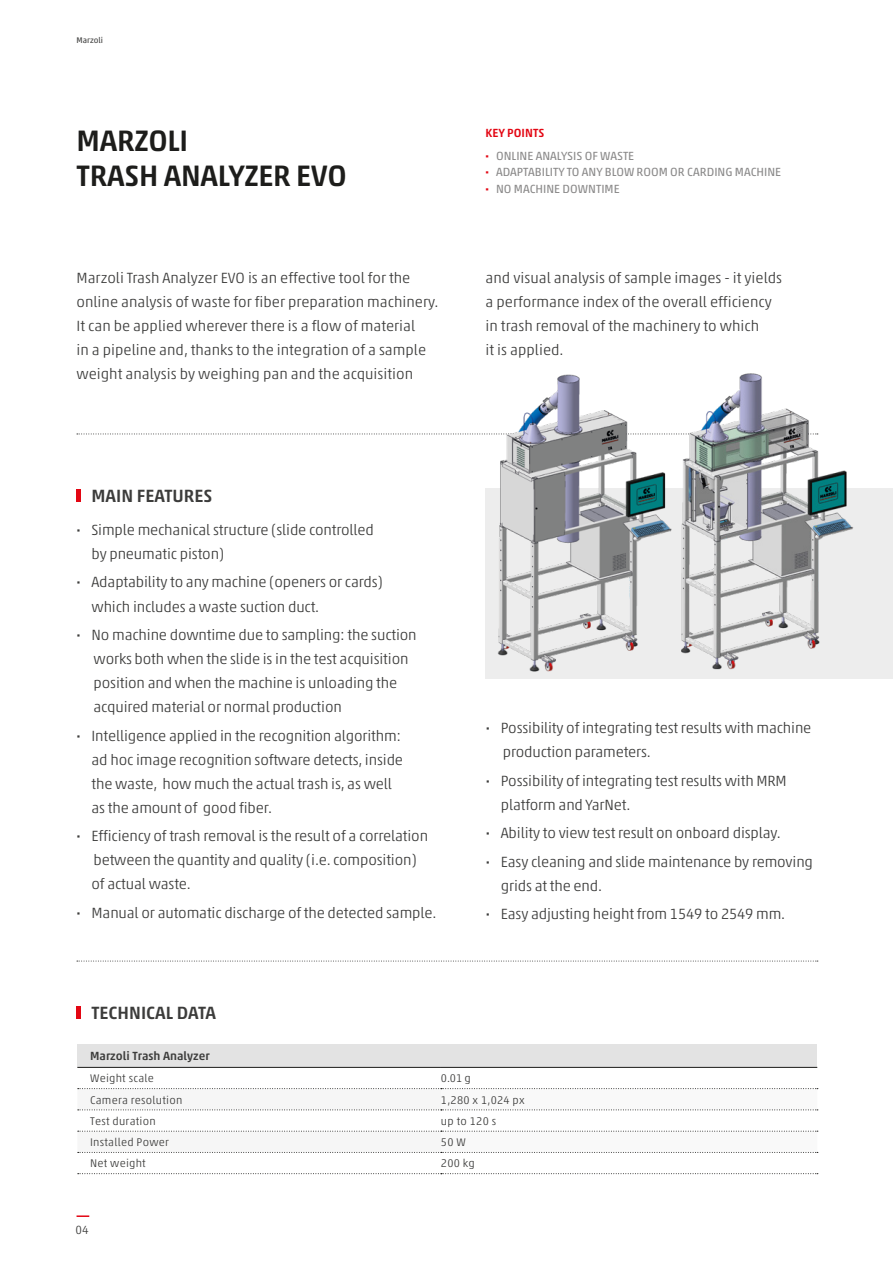
<style>
.page{position:relative;width:893px;height:1263px;background:#fff}
.page>*{position:absolute;margin:0;border:0;box-sizing:border-box;transform-origin:0 0}
.t1{font:500 30px/34.5px "Akko W1 G";letter-spacing:-.01em;color:#1d1d1b}
.t2{font:500 18px "Akko W1 G";color:#3c3c3b}
.t3{font:300 15px/24px "Akko W1 G";letter-spacing:-.01em;color:#3c3c3b}
.t4{font:12px/22.5px "Akko W1 G";color:#8b8a8a}
.t5{font:500 12px "Akko W1 G";color:#3c3c3b}
.t6{font:300 12px "Akko W1 G";color:#3c3c3b}
.t7{font:300 11.25px "Akko W1 G";letter-spacing:.02em;color:#3c3c3b}
.t8{font:8.25px "Akko W1 G";color:#3c3c3b}
.s1{font-weight:500}
.s2{font-weight:500;color:#e30613}
.s3{font-weight:700;color:#e30613}
</style>
<div class="page">
<svg style="left:77px;top:1215px;width:12px;height:2px"></svg>
<hr style="left:77px;top:489px;width:4px;height:13px;background:#e30613">
<div style="left:486px;top:488px;width:407px;height:191px;background:#ededed"></div>
<div style="left:77px;top:1044px;width:740px;height:23px;background:#e3e3e3"></div>
<svg style="left:77px;top:1088px;width:741px;height:65px"></svg>
<svg style="left:78px;top:1173px;width:740px;height:1px"></svg>
<hr style="left:77px;top:1067px;width:364px;height:1px;background:#1d1d1b">
<hr style="left:441px;top:1067px;width:376px;height:1px;background:#1d1d1b">
<hr style="left:77px;top:1006px;width:4px;height:13px;background:#e30613">
<svg style="left:77px;top:434px;width:598px;height:1px"></svg>
<img style="left:493px;top:374px;width:179px;height:298px">
<img style="left:676px;top:373px;width:177px;height:297px">
<svg style="left:77px;top:961px;width:741px;height:1px"></svg>
<p class="t8" style="left:77px;top:34px;width:28px">Marzoli</p>
<h1 class="t1" style="left:77px;top:121px;width:272px">MARZOLI<br>TRASH ANALYZER EVO</h1>
<p class="t3" style="left:77px;top:265px;width:364px">Marzoli Trash Analyzer EVO is an effective tool for the online analysis of waste for fiber preparation machinery.<br>It can be applied wherever there is a flow of material<br>in a pipeline and, thanks to the integration of a sample weight analysis by weighing pan and the acquisition</p>
<p class="t2" style="left:92px;top:482px;width:122px">MAIN FEATURES</p>
<p class="t3" style="left:92px;top:517px;width:284px;text-indent:-15px"><span class="s1">·</span> Simple mechanical structure (slide controlled by pneumatic piston)</p>
<p class="t3" style="left:92px;top:569px;width:293px;text-indent:-15px"><span class="s1">·</span> Adaptability to any machine (openers or cards) which includes a waste suction duct.</p>
<p class="t3" style="left:94px;top:622px;width:325px;text-indent:-17px"><span class="s1">·</span> No machine downtime due to sampling: the suction works both when the slide is in the test acquisition position and when the machine is unloading the acquired material or normal production</p>
<p class="t3" style="left:92px;top:722px;width:313px;text-indent:-15px"><span class="s1">·</span> Intelligence applied in the recognition algorithm: ad hoc image recognition software detects, inside the waste, how much the actual trash is, as well as the amount of good fiber.</p>
<p class="t3" style="left:92px;top:823px;width:338px;text-indent:-15px"><span class="s1">·</span> Efficiency of trash removal is the result of a correlation between the quantity and quality (i.e. composition) of actual waste.</p>
<p class="t3" style="left:77px;top:899px;width:361px"><span class="s1">·</span> Manual or automatic discharge of the detected sample.</p>
<p class="t2" style="left:92px;top:999px;width:126px">TECHNICAL DATA</p>
<p class="t4" style="left:486px;top:121px;width:150px"><span class="s2">KEY POINTS<br></span><span class="s3">·</span> ONLINE ANALYSIS OF WASTE</p>
<p class="t4" style="left:486px;top:163px;width:297px;line-height:16.5px"><span class="s3">·</span> ADAPTABILITY TO ANY BLOW ROOM OR CARDING MACHINE <span class="s3">·</span> NO MACHINE DOWNTIME</p>
<p class="t3" style="left:486px;top:265px;width:298px">and visual analysis of sample images - it yields a performance index of the overall efficiency in trash removal of the machinery to which<br>it is applied.</p>
<p class="t3" style="left:503px;top:715px;width:310px;text-indent:-17px"><span class="s1">·</span> Possibility of integrating test results with machine production parameters.</p>
<p class="t3" style="left:501px;top:768px;width:287px;text-indent:-15px"><span class="s1">·</span> Possibility of integrating test results with MRM platform and YarNet.</p>
<p class="t3" style="left:486px;top:818px;width:329px;line-height:28.5px"><span class="s1">·</span> Ability to view test result on onboard display.<br><span class="s1">·</span> Easy cleaning and slide maintenance by removing</p>
<p class="t3" style="left:486px;top:870px;width:301px;line-height:28.5px;text-indent:15px">grids at the end.<br><span class="s1">·</span> Easy adjusting height from 1549 to 2549 mm.</p>
<p class="t5" style="left:90px;top:1047px;width:121px">Marzoli Trash Analyzer</p>
<p class="t7" style="left:90px;top:1070px;width:65px">Weight scale</p>
<p class="t7" style="left:441px;top:1070px;width:31px">0.01 g</p>
<p class="t7" style="left:90px;top:1092px;width:94px">Camera resolution</p>
<p class="t7" style="left:441px;top:1092px;width:85px">1,280 x 1,024 px</p>
<p class="t7" style="left:90px;top:1113px;width:67px">Test duration</p>
<p class="t7" style="left:441px;top:1113px;width:57px">up to 120 s</p>
<p class="t7" style="left:90px;top:1134px;width:80px">Installed Power</p>
<p class="t7" style="left:441px;top:1134px;width:26px">50 W</p>
<p class="t7" style="left:90px;top:1155px;width:57px">Net weight</p>
<p class="t7" style="left:441px;top:1155px;width:35px">200 kg</p>
<p class="t6" style="left:75px;top:1221px;width:15px">04</p>
</div>
